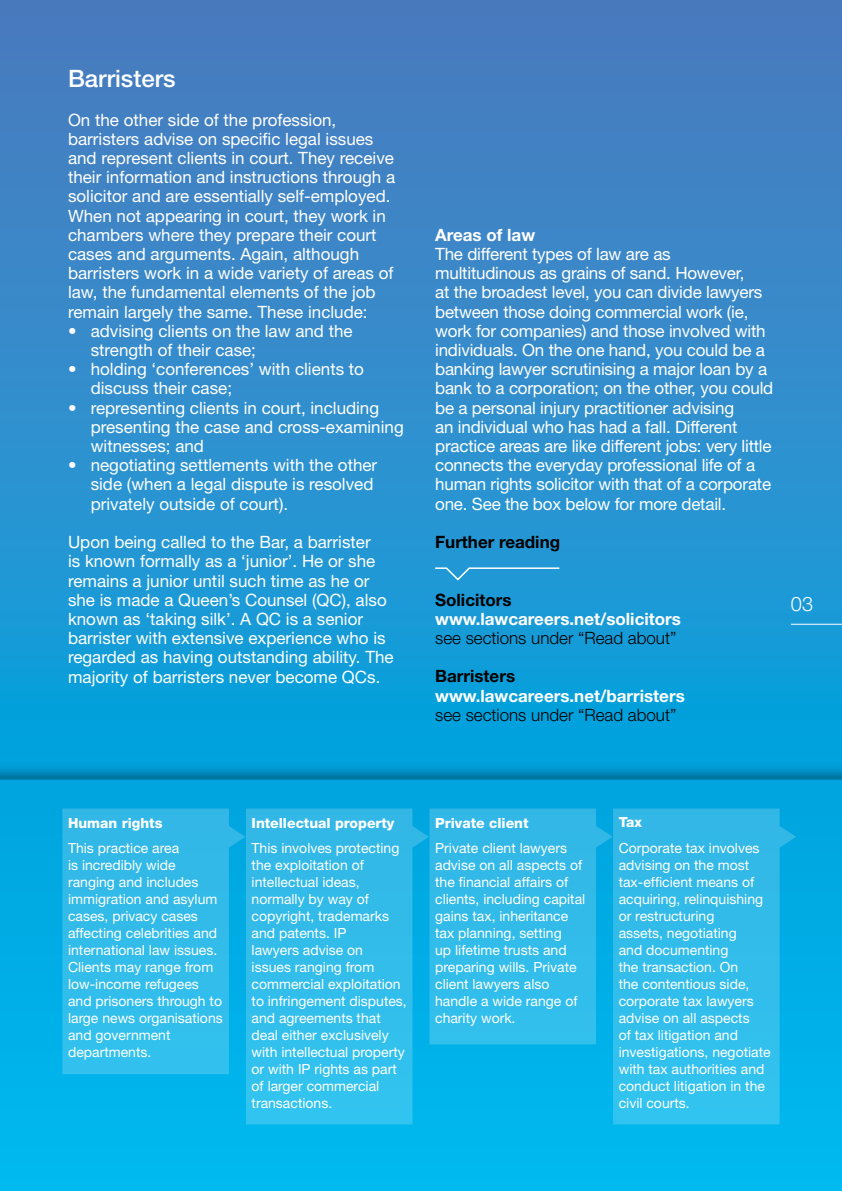
<style>
.page{position:relative;width:842px;height:1191px;background:#fff}
.page>*{position:absolute;margin:0;border:0;box-sizing:border-box;transform-origin:0 0}
.t1{font:500 24px "Helvetica Neue";color:#fff}
.t2{font:300 20px "Helvetica Neue";color:#fff}
.t3{font:17px/19.2px "Helvetica Neue";color:#fff}
.t4{font:700 17px "Helvetica Neue";color:#fff}
.t5{font:300 17px "Helvetica Neue";color:#000}
.t6{font:700 17px "Helvetica Neue";color:#000}
.t7{font:14px/17px "Helvetica Neue";color:#fff}
.t8{font:800 14px "Helvetica Neue";color:#fff}
</style>
<div class="page">
<div style="left:0;top:0;width:842px;height:1191px;background:linear-gradient(to bottom,#4c79bc,#00baf0)"></div>
<svg style="left:62px;top:808px;width:183px;height:266px;fill:#32bbe9"></svg>
<svg style="left:246px;top:808px;width:183px;height:316px;fill:#32bcea"></svg>
<svg style="left:429px;top:808px;width:183px;height:236px;fill:#32bae9"></svg>
<svg style="left:613px;top:808px;width:183px;height:316px;fill:#32bcea"></svg>
<hr style="left:791px;top:624px;width:51px;height:1px;background:#fff">
<svg style="left:434px;top:566px;width:127px;height:15px"></svg>
<img style="left:0;top:684px;width:842px;height:108px">
<h1 class="t1" style="left:68px;top:64px;width:109px">Barristers</h1>
<p class="t3" style="left:68px;top:110px;width:329px">On the other side of the profession, barristers advise on specific legal issues and represent clients in court. They receive their information and instructions through a solicitor and are essentially self-employed.<br>When not appearing in court, they work in chambers where they prepare their court cases and arguments. Again, although barristers work in a wide variety of areas of law, the fundamental elements of the job remain largely the same. These include:</p>
<p class="t3" style="left:91px;top:321px;width:263px;text-indent:-23px">• advising clients on the law and the strength of their case;</p>
<p class="t3" style="left:91px;top:359px;width:275px;text-indent:-23px">• holding ‘conferences’ with clients to discuss their case;</p>
<p class="t3" style="left:91px;top:398px;width:315px;text-indent:-23px">• representing clients in court, including presenting the case and cross-examining witnesses; and</p>
<p class="t3" style="left:91px;top:455px;width:288px;text-indent:-23px">• negotiating settlements with the other side (when a legal dispute is resolved privately outside of court).</p>
<p class="t3" style="left:68px;top:532px;width:327px">Upon being called to the Bar, a barrister<br>is known formally as a ‘junior’. He or she remains a junior until such time as he or she is made a Queen’s Counsel (QC), also known as ‘taking silk’. A QC is a senior barrister with extensive experience who is regarded as having outstanding ability. The majority of barristers never become QCs.</p>
<p class="t4" style="left:435px;top:224px;width:102px">Areas of law</p>
<p class="t3" style="left:435px;top:244px;width:340px">The different types of law are as multitudinous as grains of sand. However,<br>at the broadest level, you can divide lawyers between those doing commercial work (ie, work for companies) and those involved with individuals. On the one hand, you could be a banking lawyer scrutinising a major loan by a bank to a corporation; on the other, you could be a personal injury practitioner advising<br>an individual who has had a fall. Different practice areas are like different jobs: very little connects the everyday professional life of a human rights solicitor with that of a corporate one. See the box below for more detail.</p>
<p class="t6" style="left:435px;top:531px;width:127px">Further reading</p>
<p class="t6" style="left:435px;top:589px;width:78px">Solicitors</p>
<p class="t4" style="left:435px;top:608px;width:247px">www.lawcareers.net/solicitors</p>
<p class="t5" style="left:435px;top:627px;width:243px">see sections under “Read about”</p>
<p class="t6" style="left:435px;top:666px;width:81px">Barristers</p>
<p class="t4" style="left:435px;top:685px;width:251px">www.lawcareers.net/barristers</p>
<p class="t5" style="left:435px;top:704px;width:243px">see sections under “Read about”</p>
<p class="t2" style="left:791px;top:592px;width:24px">03</p>
<p class="t8" style="left:68px;top:814px;width:96px">Human rights</p>
<p class="t7" style="left:68px;top:839px;width:156px">This practice area<br>is incredibly wide ranging and includes immigration and asylum cases, privacy cases affecting celebrities and international law issues.<br>Clients may range from low-income refugees and prisoners through to large news organisations and government departments.</p>
<p class="t8" style="left:252px;top:814px;width:144px">Intellectual property</p>
<p class="t7" style="left:252px;top:839px;width:157px">This involves protecting the exploitation of intellectual ideas, normally by way of copyright, trademarks and patents. IP<br>lawyers advise on<br>issues ranging from commercial exploitation to infringement disputes, and agreements that deal either exclusively with intellectual property or with IP rights as part of larger commercial transactions.</p>
<p class="t8" style="left:435px;top:814px;width:95px">Private client</p>
<p class="t7" style="left:435px;top:839px;width:152px">Private client lawyers advise on all aspects of the financial affairs of clients, including capital gains tax, inheritance tax planning, setting<br>up lifetime trusts and preparing wills. Private client lawyers also handle a wide range of charity work.</p>
<p class="t8" style="left:619px;top:814px;width:25px">Tax</p>
<p class="t7" style="left:619px;top:839px;width:153px">Corporate tax involves advising on the most tax-efficient means of acquiring, relinquishing or restructuring<br>assets, negotiating<br>and documenting<br>the transaction. On<br>the contentious side, corporate tax lawyers advise on all aspects<br>of tax litigation and investigations, negotiate with tax authorities and conduct litigation in the civil courts.</p>
</div>
